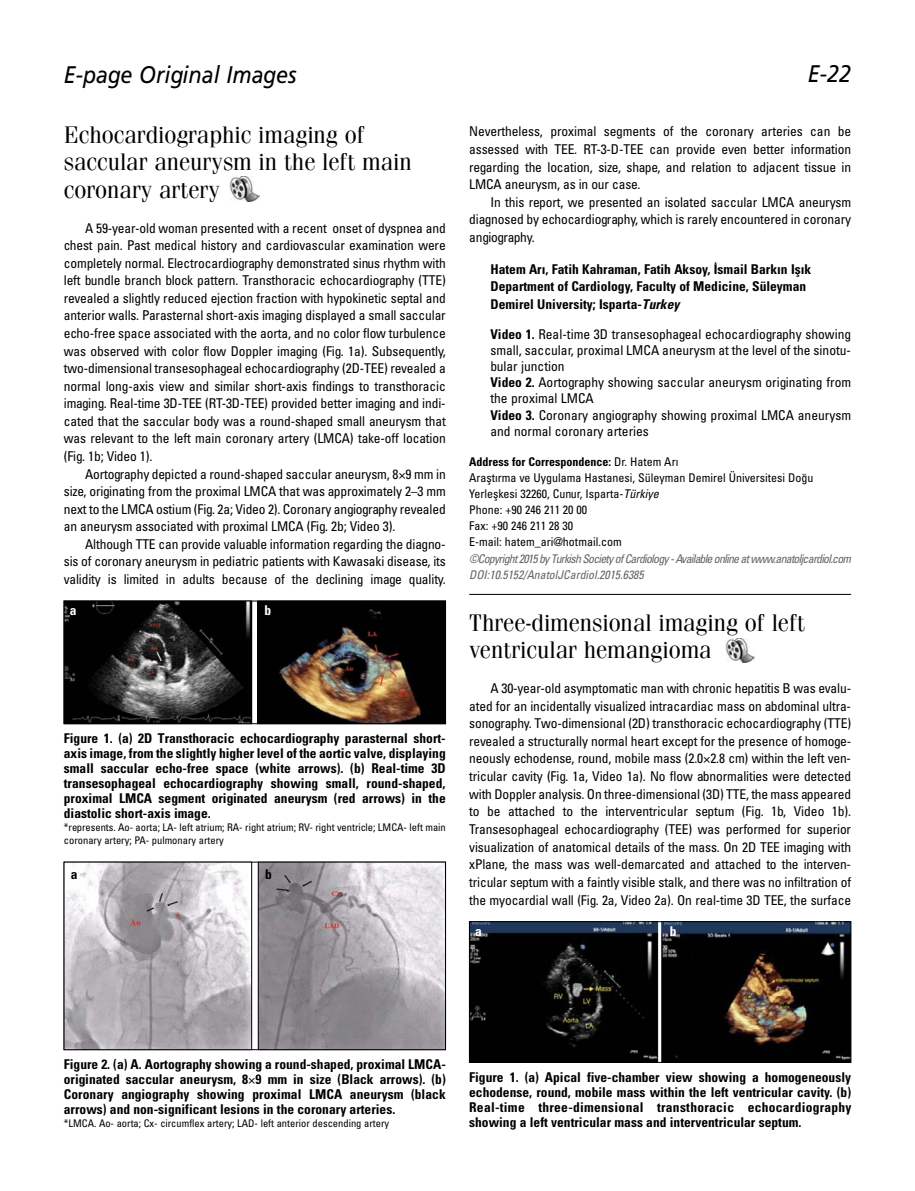
<style>
.page{position:relative;width:915px;height:1191px;background:#fff}
.page>*{position:absolute;margin:0;border:0;box-sizing:border-box;transform-origin:0 0}
.t1{font:24px/27.3px "Fenice Tr";color:#000}
.t2{font:24px "Frutiger Italic Tr";color:#000;scale:.9 1}
.t3{font:13.5px/17.5px "Univers Condensed Tr";letter-spacing:-.01em;color:#000;text-align:justify}
.t4{font:13.5px/15px "Univers Cond Bd Tr";color:#000;text-align:justify}
.t5{font:13.5px "Univers Cond Bd Tr";color:#fff}
.t6{font:12px/16.2px "Univers Condensed Tr";color:#000}
.t7{font:12px/16.2px "Univers Cond Ita Tr";letter-spacing:-.06em;color:#636466}
.t8{font:12px "Univers Cond Bd Tr";color:#000}
.t9{font:10.5px/12.8px "Univers Condensed Tr";color:#000}
.s1{font-family:"Univers Cond Bd Ita Tr"}
.s2{font-family:"Univers Cond Bd Tr"}
.s3{font-family:"Univers Condensed Tr"}
.s4{font-family:"Univers Cond Ita Tr"}
</style>
<div class="page">
<hr style="left:469px;top:594px;width:381px;height:1px;background:#000">
<img style="left:230px;top:176px;width:29px;height:25px">
<img style="left:66px;top:864px;width:184px;height:184px">
<div style="left:64px;top:862px;width:188px;height:188px;border:1px solid #000"></div>
<img style="left:260px;top:864px;width:183px;height:184px">
<div style="left:258px;top:862px;width:187px;height:188px;border:1px solid #000"></div>
<img style="left:66px;top:603px;width:184px;height:119px">
<div style="left:64px;top:601px;width:188px;height:123px;border:1px solid #000"></div>
<img style="left:259px;top:603px;width:184px;height:119px">
<div style="left:257px;top:601px;width:188px;height:123px;border:1px solid #000"></div>
<img style="left:471px;top:923px;width:377px;height:137px">
<div style="left:469px;top:921px;width:381px;height:141px;border:1px solid #000"></div>
<img style="left:725px;top:638px;width:29px;height:24px">
<h1 class="t2" style="left:64px;top:61px;width:260px">E-page Original Images</h1>
<h1 class="t2" style="left:807px;top:59px;width:50px">E-22</h1>
<h1 class="t1" style="left:64px;top:121px;width:349px">Echocardiographic imaging of saccular aneurysm in the left main coronary artery</h1>
<p class="t3" style="left:64px;top:219px;width:383px;text-indent:21px">A 59-year-old woman presented with a recent onset of dyspnea and chest pain. Past medical history and cardiovascular examination were completely normal. Electrocardiography demonstrated sinus rhythm with left bundle branch block pattern. Transthoracic echocardiography (TTE) revealed a slightly reduced ejection fraction with hypokinetic septal and anterior walls. Parasternal short-axis imaging displayed a small saccular echo-free space associated with the aorta, and no color flow turbulence was observed with color flow Doppler imaging (Fig. 1a). Subsequently, two-dimensional transesophageal echocardiography (2D-TEE) revealed a normal long-axis view and similar short-axis findings to transthoracic imaging. Real-time 3D-TEE (RT-3D-TEE) provided better imaging and indi&shy;cated that the saccular body was a round-shaped small aneurysm that was relevant to the left main coronary artery (LMCA) take-off location (Fig. 1b; Video 1).</p>
<p class="t3" style="left:64px;top:464px;width:383px;text-indent:21px">Aortography depicted a round-shaped saccular aneurysm, 8 9 mm in size, originating from the proximal LMCA that was approximately 2–3 mm next to the LMCA ostium (Fig. 2a; Video 2). Coronary angiography revealed an aneurysm associated with proximal LMCA (Fig. 2b; Video 3).</p>
<p class="t3" style="left:64px;top:535px;width:383px;text-indent:21px">Although TTE can provide valuable information regarding the diagno&shy;sis of coronary aneurysm in pediatric patients with Kawasaki disease, its validity is limited in adults because of the declining image quality.</p>
<p class="t3" style="left:469px;top:122px;width:383px">Nevertheless, proximal segments of the coronary arteries can be assessed with TEE. RT-3-D-TEE can provide even better information regarding the location, size, shape, and relation to adjacent tissue in LMCA aneurysm, as in our case.</p>
<p class="t3" style="left:469px;top:193px;width:383px;text-indent:21px">In this report, we presented an isolated saccular LMCA aneurysm diagnosed by echocardiography, which is rarely encountered in coronary angiography.</p>
<p class="t4" style="left:490px;top:260px;width:322px;line-height:17.7px;text-align:left">Hatem Arı, Fatih Kahraman, Fatih Aksoy, İsmail Barkın Işık<br>Department of Cardiology, Faculty of Medicine, Süleyman<br>Demirel University; Isparta-<span class="s1">Turkey</span></p>
<p class="t3" style="left:490px;top:326px;width:362px;line-height:16.2px;text-align:left"><span class="s2">Video 1.</span> Real-time 3D transesophageal echocardiography showing small, saccular, proximal LMCA aneurysm at the level of the sinotu&shy;bular junction<br><span class="s2">Video 2.</span> Aortography showing saccular aneurysm originating from the proximal LMCA<br><span class="s2">Video 3.</span> Coronary angiography showing proximal LMCA aneurysm and normal coronary arteries</p>
<p class="t8" style="left:469px;top:454px;width:210px">Address for Correspondence: <span class="s3">Dr. Hatem Arı</span></p>
<p class="t6" style="left:469px;top:469px;width:345px">Araştırma ve Uygulama Hastanesi, Süleyman Demirel Üniversitesi Doğu Yerleşkesi 32260, Cunur, Isparta-<span class="s4">Türkiye<br></span>Phone: +90 246 211 20 00<br>Fax: +90 246 211 28 30<br>E-mail: hatem_ari@hotmail.com</p>
<p class="t7" style="left:469px;top:550px;width:383px">©Copyright 2015 by Turkish Society of Cardiology - Available online at www.anatoljcardiol.com<br>DOI:10.5152/AnatolJCardiol.2015.6385</p>
<h1 class="t1" style="left:469px;top:609px;width:337px">Three-dimensional imaging of left ventricular hemangioma</h1>
<p class="t3" style="left:469px;top:679px;width:383px;text-indent:21px">A 30-year-old asymptomatic man with chronic hepatitis B was evalu&shy;ated for an incidentally visualized intracardiac mass on abdominal ultra&shy;sonography. Two-dimensional (2D) transthoracic echocardiography (TTE) revealed a structurally normal heart except for the presence of homoge&shy;neously echodense, round, mobile mass (2.0 2.8 cm) within the left ven&shy;tricular cavity (Fig. 1a, Video 1a). No flow abnormalities were detected with Doppler analysis. On three-dimensional (3D) TTE, the mass appeared to be attached to the interventricular septum (Fig. 1b, Video 1b).<br>Transesophageal echocardiography (TEE) was performed for superior visualization of anatomical details of the mass. On 2D TEE imaging with xPlane, the mass was well-demarcated and attached to the interven&shy;tricular septum with a faintly visible stalk, and there was no infiltration of the myocardial wall (Fig. 2a, Video 2a). On real-time 3D TEE, the surface</p>
<p class="t5" style="left:70px;top:602px;width:8px">a</p>
<p class="t5" style="left:264px;top:602px;width:8px">b</p>
<p class="t4" style="left:64px;top:731px;width:383px">Figure 1. (a) 2D Transthoracic echocardiography parasternal short&shy;axis image, from the slightly higher level of the aortic valve, displaying small saccular echo-free space (white arrows). (b) Real-time 3D transesophageal echocardiography showing small, round-shaped, proximal LMCA segment originated aneurysm (red arrows) in the diastolic short-axis image.</p>
<p class="t9" style="left:64px;top:821px;width:383px">*represents. Ao- aorta; LA- left atrium; RA- right atrium; RV- right ventricle; LMCA- left main coronary artery; PA- pulmonary artery</p>
<p class="t4" style="left:71px;top:866px;width:8px">a</p>
<p class="t4" style="left:265px;top:866px;width:8px">b</p>
<p class="t5" style="left:475px;top:922px;width:8px">a</p>
<p class="t5" style="left:669px;top:922px;width:8px">b</p>
<p class="t4" style="left:64px;top:1057px;width:383px">Figure 2. (a) A. Aortography showing a round-shaped, proximal LMCA&shy;originated saccular aneurysm, 8 9 mm in size (Black arrows). (b)<br>Coronary angiography showing proximal LMCA aneurysm (black arrows) and non-significant lesions in the coronary arteries.</p>
<p class="t9" style="left:64px;top:1116px;width:327px">*LMCA. Ao- aorta; Cx- circumflex artery; LAD- left anterior descending artery</p>
<p class="t4" style="left:469px;top:1069px;width:383px">Figure 1. (a) Apical five-chamber view showing a homogeneously echodense, round, mobile mass within the left ventricular cavity. (b)<br>Real-time three-dimensional transthoracic echocardiography showing a left ventricular mass and interventricular septum.</p>
</div>
